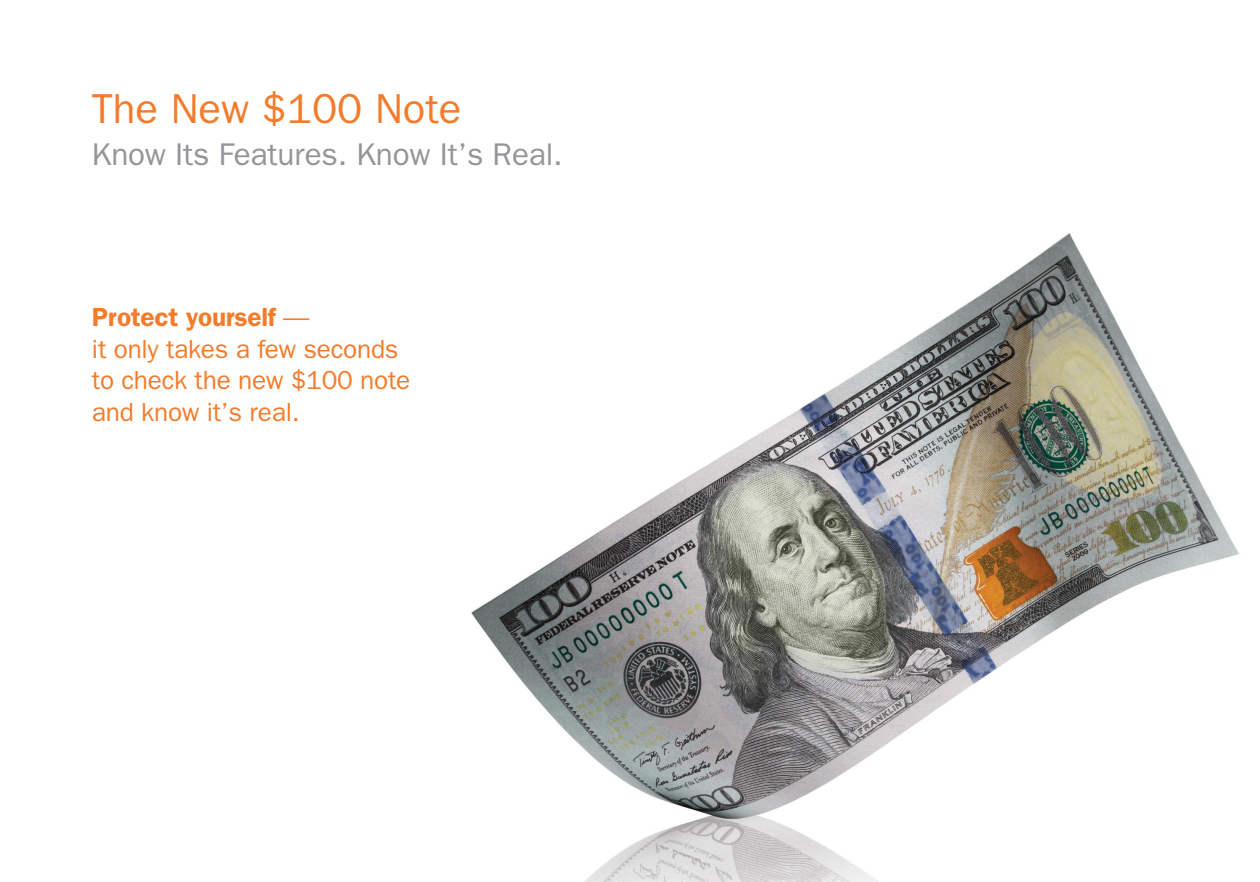
<style>
.page{position:relative;width:1260px;height:882px;background:#fff}
.page>*{position:absolute;margin:0;border:0;box-sizing:border-box;transform-origin:0 0}
.t1{font:42px "Franklin Gothic";color:#f47b2a}
.t2{font:31.5px "Franklin Gothic";letter-spacing:-.005em;color:#939598}
._0rangecallout{font:26.25px/31.5px "Franklin Gothic";letter-spacing:-.01em;color:#f47b2a}
.s1{font-weight:600}
</style>
<div class="page">
<img style="left:471px;top:233px;width:768px;height:649px">
<p class="t1" style="left:92px;top:85px;width:371px">The New $100 Note</p>
<p class="t2" style="left:92px;top:137px;width:472px">Know Its Features. Know It’s Real.</p>
<p class="_0rangecallout" style="left:92px;top:301px;width:320px"><span class="s1">Protect yourself</span> —<br>it only takes a few seconds to check the new $100 note and know it’s real.</p>
</div>
